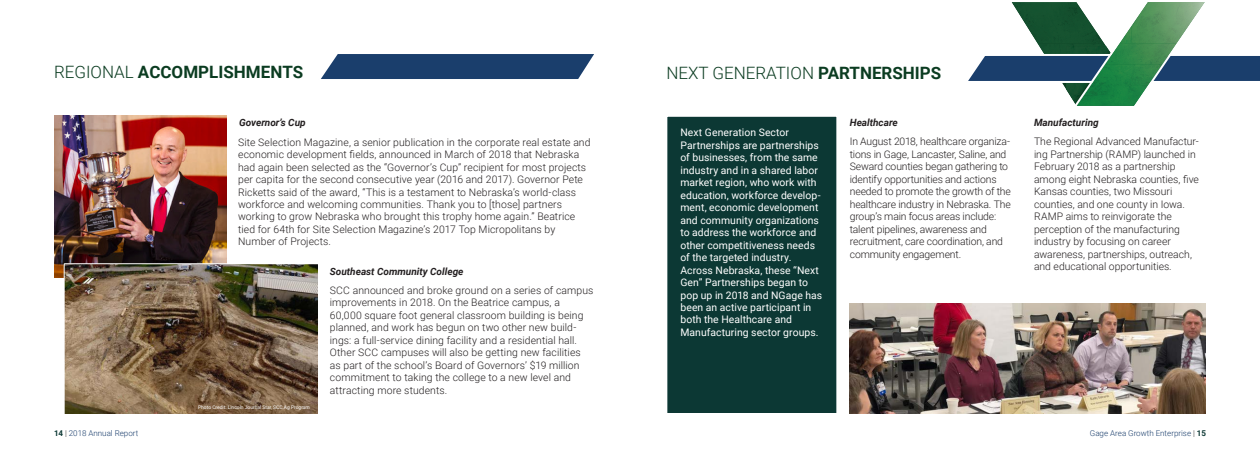
<style>
.page{position:relative;width:1260px;height:468px;background:#fff}
.page>*{position:absolute;margin:0;border:0;box-sizing:border-box;transform-origin:0 0}
.t1{font:300 17px "Roboto";color:#0b3c21}
.t2{font:700 17px "Roboto";color:#0b3c21}
.Paragraph_Style_1{font:300 10.4px/12.5px "Roboto";letter-spacing:.005em;color:#231f20}
.Paragraph_Style_1-2{font:10.4px/12.5px "Roboto";letter-spacing:.005em;color:#fff}
.Paragraph_Style_1-3{font:300 10.4px/12.5px "Roboto";letter-spacing:-.015em;color:#231f20}
.t3{font:italic 700 10px "Roboto";color:#231f20}
.t4{font:300 8px "Roboto";color:#1a3e6c}
.t5{font:5px "Roboto";letter-spacing:-.005em;color:#fff}
.s1{font-weight:300}
.s2{font-weight:700}
.s3{font-weight:700;color:#0c3834}
.s4{color:#231f20}
</style>
<div class="page">
<div style="left:665px;top:115px;width:173px;height:300px;background:#0c3834;border:2px solid #fff"></div>
<img style="left:55px;top:116px;width:172px;height:161px">
<img style="left:66px;top:265px;width:251px;height:148px">
<div style="left:64px;top:263px;width:255px;height:152px;border:1px solid #fff"></div>
<svg style="left:968px;top:2px;width:292px;height:104px"></svg>
<div style="left:321px;top:54px;width:273px;height:25px;background:#1a3e6c"></div>
<img style="left:850px;top:303px;width:356px;height:111px">
<p class="t2" style="left:54px;top:60px;width:251px"><span class="s1">REGIONAL</span> ACCOMPLISHMENTS</p>
<p class="t3" style="left:239px;top:116px;width:68px">Governor’s Cup</p>
<p class="Paragraph_Style_1" style="left:238px;top:135px;width:354px">Site Selection Magazine, a senior publication in the corporate real estate and economic development fields, announced in March of 2018 that Nebraska had again been selected as the “Governor’s Cup” recipient for most projects per capita for the second consecutive year (2016 and 2017). Governor Pete Ricketts said of the award, “This is a testament to Nebraska’s world-class workforce and welcoming communities. Thank you to [those] partners working to grow Nebraska who brought this trophy home again.” Beatrice tied for 64th for Site Selection Magazine’s 2017 Top Micropolitans by Number of Projects.</p>
<p class="t3" style="left:330px;top:264px;width:135px">Southeast Community College</p>
<p class="t5" style="left:198px;top:404px;width:113px">Photo Credit: Lincoln Journal Star, SCC Ag Program</p>
<p class="Paragraph_Style_1" style="left:330px;top:284px;width:265px">SCC announced and broke ground on a series of campus improvements in 2018. On the Beatrice campus, a 60,000 square foot general classroom building is being planned, and work has begun on two other new build&shy;ings: a full-service dining facility and a residential hall.<br>Other SCC campuses will also be getting new facilities as part of the school’s Board of Governors’ $19 million commitment to taking the college to a new level and attracting more students.</p>
<p class="t1" style="left:666px;top:61px;width:277px">NEXT GENERATION <span class="s2">PARTNERSHIPS</span></p>
<p class="Paragraph_Style_1-2" style="left:680px;top:126px;width:143px">Next Generation Sector<br>Partnerships are partnerships of businesses, from the same industry and in a shared labor market region, who work with education, workforce develop&shy;ment, economic development and community organizations to address the workforce and other competitiveness needs of the targeted industry.<br>Across Nebraska, these “Next<br>Gen” Partnerships began to pop up in 2018 and NGage has been an active participant in both the Healthcare and<br>Manufacturing sector groups.</p>
<p class="t3" style="left:850px;top:116px;width:50px">Healthcare</p>
<p class="t3" style="left:1034px;top:116px;width:66px">Manufacturing</p>
<p class="Paragraph_Style_1-3" style="left:850px;top:135px;width:163px">In August 2018, healthcare organiza&shy;tions in Gage, Lancaster, Saline, and Seward counties began gathering to identify opportunities and actions needed to promote the growth of the healthcare industry in Nebraska. The group’s main focus areas include: talent pipelines, awareness and recruitment, care coordination, and community engagement.</p>
<p class="Paragraph_Style_1" style="left:1034px;top:135px;width:166px">The Regional Advanced Manufactur&shy;ing Partnership (RAMP) launched in February 2018 as a partnership among eight Nebraska counties, five Kansas counties, two Missouri counties, and one county in Iowa.<br>RAMP aims to reinvigorate the perception of the manufacturing industry by focusing on career awareness, partnerships, outreach, and educational opportunities.</p>
<p class="t4" style="left:54px;top:428px;width:86px"><span class="s3">14</span> <span class="s4">|</span> 2018 Annual Report</p>
<p class="t4" style="left:1090px;top:428px;width:118px">Gage Area Growth Enterprise <span class="s4">|</span> <span class="s3">15</span></p>
</div>
